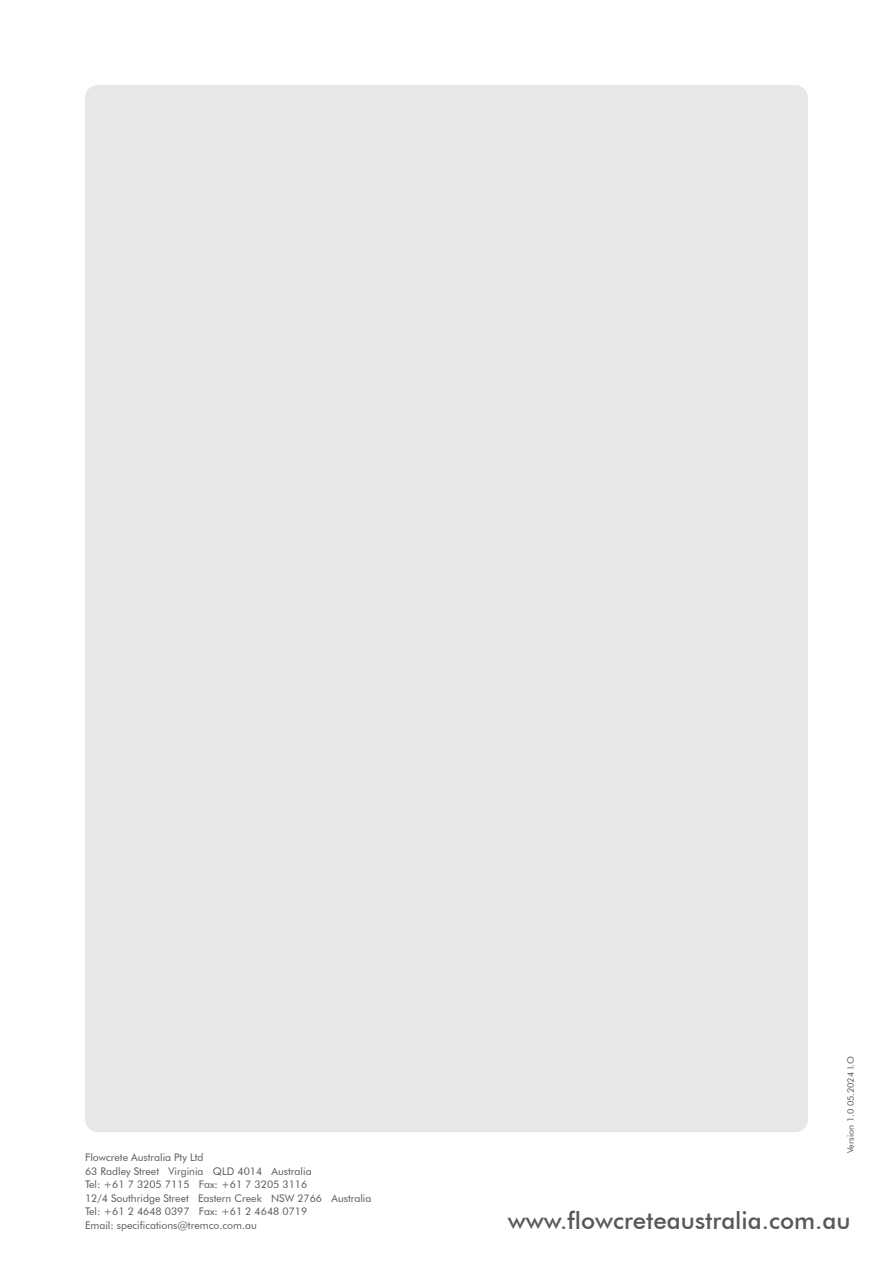
<style>
.page{position:relative;width:893px;height:1263px;background:#fff}
.page>*{position:absolute;margin:0;border:0;box-sizing:border-box;transform-origin:0 0}
.t1{font:500 24px "Futura BT";color:#57585a}
.t2{font:10.5px/13.5px "Futura BT";color:#57585a}
.t3{font:9px "Futura BT";color:#57585a}
</style>
<div class="page">
<div style="left:85px;top:85px;width:723px;height:1047px;background:#e6e7e9;border-radius:13px"></div>
<p class="t2" style="left:85px;top:1151px;width:288px">Flowcrete Australia Pty Ltd<br>63 Radley Street Virginia QLD 4014 Australia<br>Tel: +61 7 3205 7115 Fax: +61 7 3205 3116<br>12/4 Southridge Street Eastern Creek NSW 2766 Australia Tel: +61 2 4648 0397 Fax: +61 2 4648 0719<br>Email: specifications@tremco.com.au</p>
<p class="t3" style="left:845px;top:1153px;width:99px;rotate:-90deg">Version 1.0 05.2024 I.O</p>
<h1 class="t1" style="left:508px;top:1206px;width:344px">www.flowcreteaustralia.com.au</h1>
</div>
